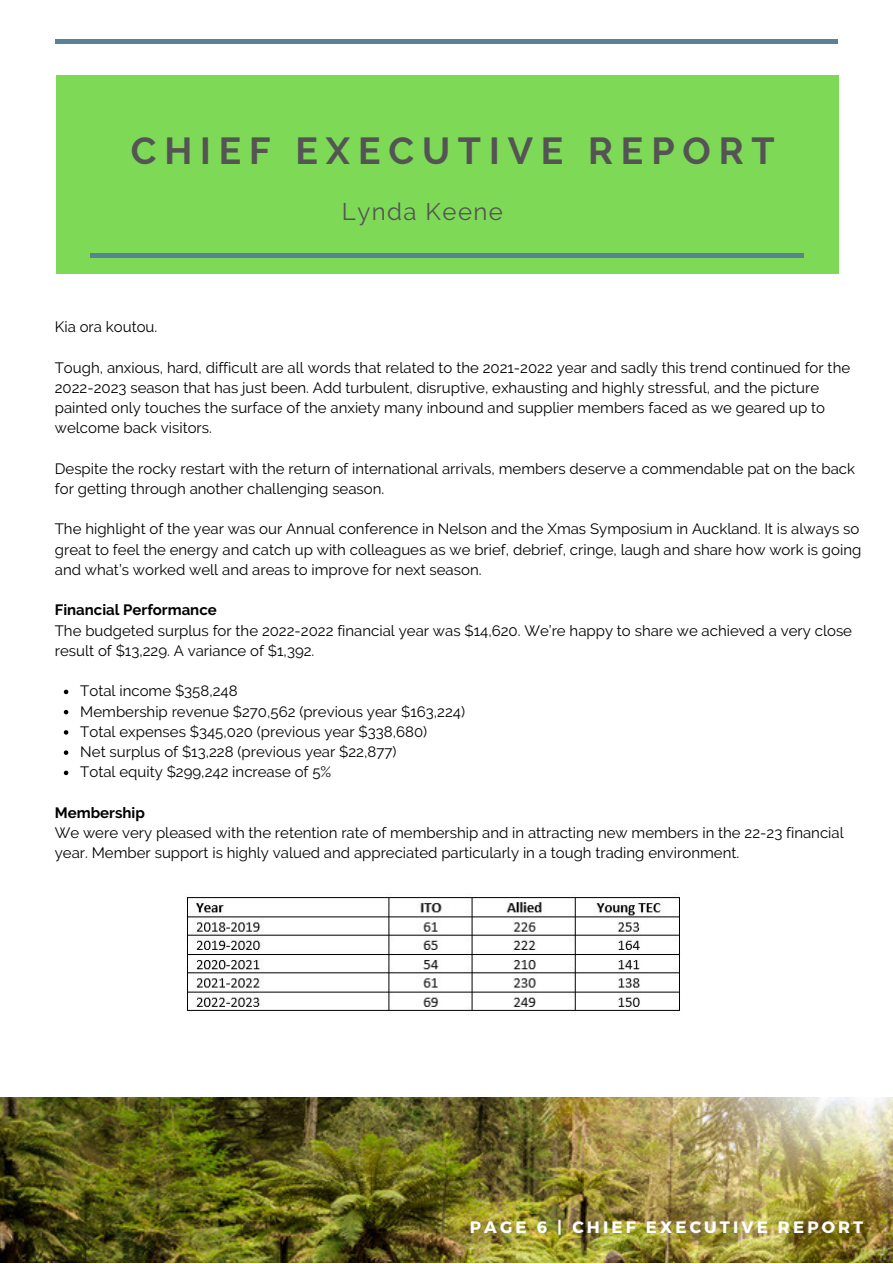
<style>
.page{position:relative;width:893px;height:1264px;background:#fff}
.page>*{position:absolute;margin:0;border:0;box-sizing:border-box;transform-origin:0 0}
.t1{font:700 37.5px "Raleway";letter-spacing:.21em;color:#545454}
.t2{font:24px "Raleway";letter-spacing:.06em;color:#545454}
.t3{font:700 16.5px "Montserrat";letter-spacing:.19em;color:#fff}
.t4{font:15px/20.2px "Raleway";color:#000}
.t5{font:700 15px "Raleway";color:#000}
</style>
<div class="page">
<img style="left:0;top:1097px;width:892px;height:165px">
<hr style="left:55px;top:40px;width:782px;height:3px;background:#598392">
<div style="left:56px;top:75px;width:782px;height:198px;background:#7ed957"></div>
<hr style="left:91px;top:254px;width:712px;height:3px;background:#598392">
<svg style="left:64px;top:689px;width:4px;height:5px"></svg>
<svg style="left:64px;top:710px;width:4px;height:4px"></svg>
<svg style="left:64px;top:730px;width:4px;height:4px"></svg>
<svg style="left:64px;top:750px;width:4px;height:5px"></svg>
<svg style="left:64px;top:770px;width:4px;height:5px"></svg>
<img style="left:186px;top:893px;width:494px;height:120px">
<p class="t1" style="left:131px;top:129px;width:645px">CHIEF EXECUTIVE REPORT</p>
<p class="t2" style="left:342px;top:197px;width:163px">Lynda Keene</p>
<p class="t4" style="left:55px;top:316px;width:104px">Kia ora koutou.</p>
<p class="t4" style="left:55px;top:357px;width:796px">Tough, anxious, hard, difficult are all words that related to the 2021-2022 year and sadly this trend continued for the 2022-2023 season that has just been. Add turbulent, disruptive, exhausting and highly stressful, and the picture painted only touches the surface of the anxiety many inbound and supplier members faced as we geared up to welcome back visitors.</p>
<p class="t4" style="left:55px;top:458px;width:801px">Despite the rocky restart with the return of international arrivals, members deserve a commendable pat on the back for getting through another challenging season.</p>
<p class="t4" style="left:55px;top:519px;width:808px">The highlight of the year was our Annual conference in Nelson and the Xmas Symposium in Auckland. It is always so great to feel the energy and catch up with colleagues as we brief, debrief, cringe, laugh and share how work is going and what’s worked well and areas to improve for next season.</p>
<p class="t5" style="left:55px;top:601px;width:163px">Financial Performance</p>
<p class="t4" style="left:55px;top:620px;width:798px">The budgeted surplus for the 2022-2022 financial year was $14,620. We’re happy to share we achieved a very close result of $13,229. A variance of $1,392.</p>
<p class="t4" style="left:80px;top:681px;width:159px">Total income $358,248</p>
<p class="t4" style="left:80px;top:701px;width:386px">Membership revenue $270,562 (previous year $163,224)</p>
<p class="t4" style="left:80px;top:721px;width:348px">Total expenses $345,020 (previous year $338,680)</p>
<p class="t4" style="left:80px;top:741px;width:317px">Net surplus of $13,228 (previous year $22,877)</p>
<p class="t4" style="left:80px;top:762px;width:252px">Total equity $299,242 increase of 5%</p>
<p class="t5" style="left:55px;top:803px;width:91px">Membership</p>
<p class="t4" style="left:55px;top:822px;width:790px">We were very pleased with the retention rate of membership and in attracting new members in the 22-23 financial year. Member support is highly valued and appreciated particularly in a tough trading environment.</p>
<p class="t3" style="left:470px;top:1216px;width:395px">PAGE 6 | CHIEF EXECUTIVE REPORT</p>
</div>
